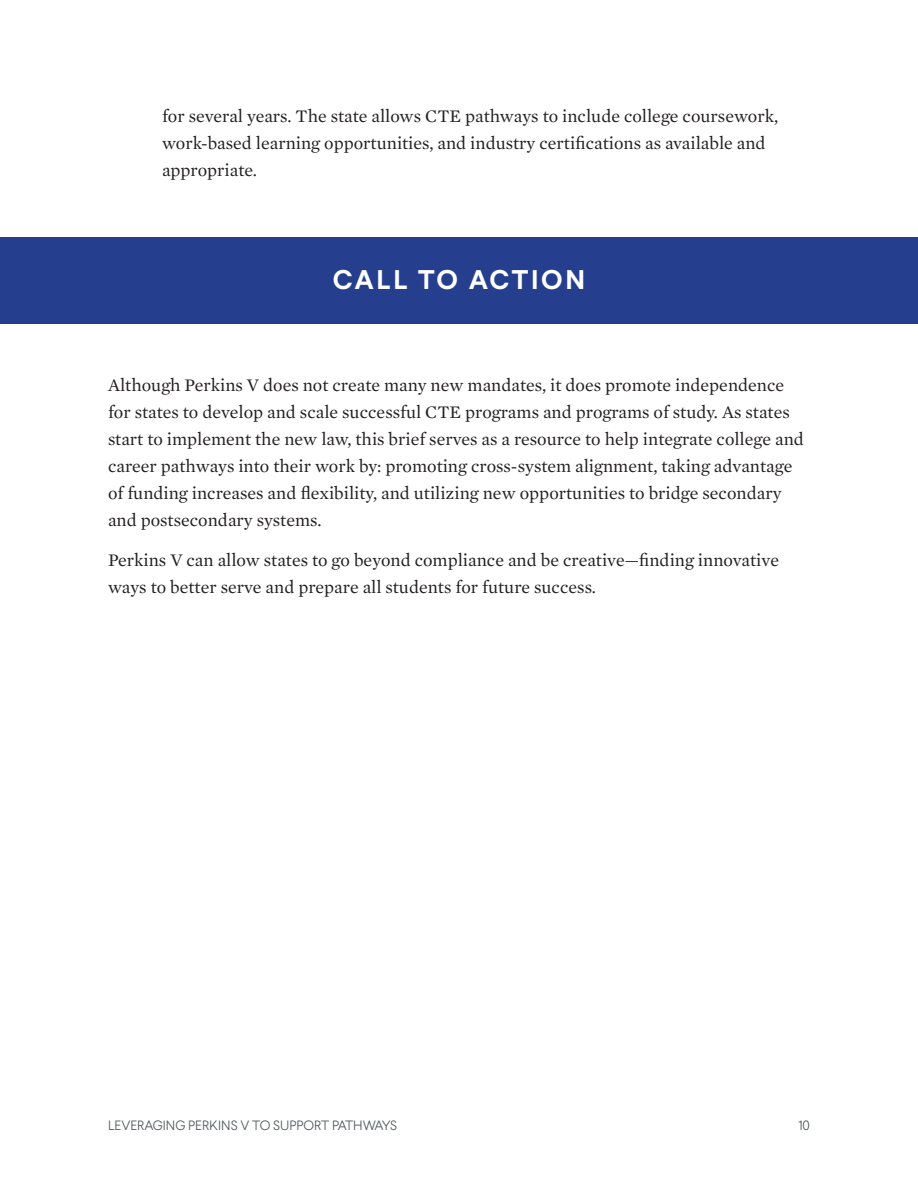
<style>
.page{position:relative;width:918px;height:1188px;background:#fff}
.page>*{position:absolute;margin:0;border:0;box-sizing:border-box;transform-origin:0 0}
.t1{font:700 27px "Larsseit";letter-spacing:.1em;color:#fff}
.paragraph_JFF{font:18px/27px "Mercury Text G1";color:#231f20}
.t2{font:300 13.5px "Larsseit";color:#4e5758}
</style>
<div class="page">
<div style="left:0;top:237px;width:918px;height:87px;background:#253f8e"></div>
<p class="paragraph_JFF" style="left:162px;top:101px;width:618px">for several years. The state allows CTE pathways to include college coursework, work-based learning opportunities, and industry certifications as available and appropriate.</p>
<p class="t1" style="left:333px;top:262px;width:254px">CALL TO ACTION</p>
<p class="paragraph_JFF" style="left:108px;top:370px;width:697px">Although Perkins V does not create many new mandates, it does promote independence for states to develop and scale successful CTE programs and programs of study. As states start to implement the new law, this brief serves as a resource to help integrate college and career pathways into their work by: promoting cross-system alignment, taking advantage of funding increases and flexibility, and utilizing new opportunities to bridge secondary and postsecondary systems.</p>
<p class="paragraph_JFF" style="left:108px;top:546px;width:673px">Perkins V can allow states to go beyond compliance and be creative—finding innovative ways to better serve and prepare all students for future success.</p>
<p class="t2" style="left:108px;top:1117px;width:291px">LEVERAGING PERKINS V TO SUPPORT PATHWAYS</p>
<p class="t2" style="left:798px;top:1117px;width:13px">10</p>
</div>
